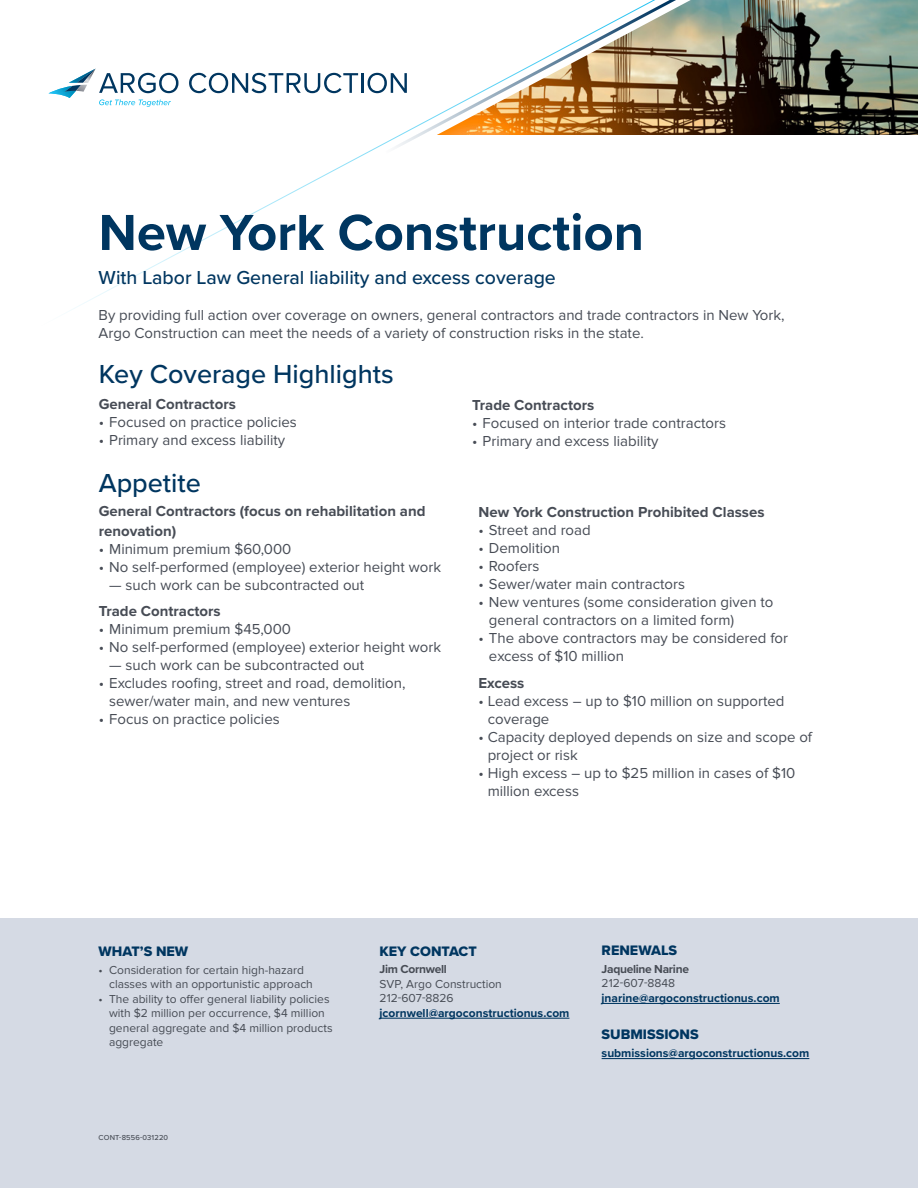
<style>
.page{position:relative;width:918px;height:1188px;background:#fff}
.page>*{position:absolute;margin:0;border:0;box-sizing:border-box;transform-origin:0 0}
.t1{font:700 52.5px "Proxima Nova";color:#003660}
.t2{font:500 27px "Proxima Nova";color:#003660}
.t3{font:500 19.5px "Proxima Nova";color:#003660}
.t4{font:15px/18px "Proxima Nova";color:#474c55}
.t5{font:700 15px/19.5px "Proxima Nova";color:#474c55}
.t6{font:14.25px "Proxima Nova Extrabld";color:#003660}
.t7{font:12px/14.4px "Proxima Nova";color:#474c55}
.t8{font:700 12px "Proxima Nova";color:#003660}
.t9{font:700 12px "Proxima Nova";letter-spacing:-.025em;color:#474c55}
.t10{font:500 7.5px "Proxima Nova";letter-spacing:.02em;color:#474c55}
</style>
<div class="page">
<svg style="left:761px;top:0;width:157px;height:135px;background:#626d60"></svg>
<svg style="left:68px;top:0;width:693px;height:312px"></svg>
<svg style="left:189px;top:73px;width:169px;height:20px"></svg>
<hr style="left:361px;top:73px;width:3px;height:20px;background:#003660">
<svg style="left:368px;top:73px;width:39px;height:20px"></svg>
<svg style="left:48px;top:69px;width:130px;height:38px"></svg>
<div style="left:0;top:918px;width:918px;height:270px;background:#d5dae4"></div>
<hr style="left:380px;top:1018px;width:189px;height:1px;background:#003660">
<hr style="left:602px;top:1003px;width:178px;height:1px;background:#003660">
<hr style="left:602px;top:1058px;width:207px;height:1px;background:#003660">
<h1 class="t1" style="left:99px;top:193px;width:547px">New York Construction</h1>
<h3 class="t3" style="left:99px;top:263px;width:459px">With Labor Law General liability and excess coverage</h3>
<p class="t4" style="left:99px;top:306px;width:688px">By providing full action over coverage on owners, general contractors and trade contractors in New York,<br>Argo Construction can meet the needs of a variety of construction risks in the state.</p>
<h2 class="t2" style="left:99px;top:354px;width:297px">Key Coverage Highlights</h2>
<p class="t5" style="left:99px;top:394px;width:139px">General Contractors</p>
<p class="t4" style="left:99px;top:413px;width:200px">• Focused on practice policies</p>
<p class="t4" style="left:99px;top:431px;width:188px">• Primary and excess liability</p>
<h2 class="t2" style="left:99px;top:462px;width:104px">Appetite</h2>
<p class="t5" style="left:99px;top:501px;width:328px">General Contractors (focus on rehabilitation and renovation)</p>
<p class="t4" style="left:99px;top:540px;width:194px">• Minimum premium $60,000</p>
<p class="t4" style="left:99px;top:558px;width:344px">• No self-performed (employee) exterior height work</p>
<p class="t4" style="left:109px;top:576px;width:257px">— such work can be subcontracted out</p>
<p class="t5" style="left:99px;top:601px;width:124px">Trade Contractors</p>
<p class="t4" style="left:99px;top:620px;width:194px">• Minimum premium $45,000</p>
<p class="t4" style="left:99px;top:638px;width:344px">• No self-performed (employee) exterior height work</p>
<p class="t4" style="left:109px;top:656px;width:257px">— such work can be subcontracted out</p>
<p class="t4" style="left:109px;top:674px;width:298px;text-indent:-10px">• Excludes roofing, street and road, demolition, sewer/water main, and new ventures</p>
<p class="t4" style="left:99px;top:710px;width:183px">• Focus on practice policies</p>
<p class="t5" style="left:472px;top:395px;width:124px">Trade Contractors</p>
<p class="t4" style="left:472px;top:414px;width:255px">• Focused on interior trade contractors</p>
<p class="t4" style="left:472px;top:432px;width:188px">• Primary and excess liability</p>
<p class="t5" style="left:478px;top:502px;width:288px">New York Construction Prohibited Classes</p>
<p class="t4" style="left:478px;top:522px;width:114px">• Street and road</p>
<p class="t4" style="left:478px;top:540px;width:83px">• Demolition</p>
<p class="t4" style="left:478px;top:558px;width:62px">• Roofers</p>
<p class="t4" style="left:478px;top:576px;width:208px">• Sewer/water main contractors</p>
<p class="t4" style="left:489px;top:594px;width:286px;text-indent:-10px">• New ventures (some consideration given to general contractors on a limited form)</p>
<p class="t4" style="left:489px;top:630px;width:301px;text-indent:-10px">• The above contractors may be considered for excess of $10 million</p>
<p class="t5" style="left:478px;top:673px;width:48px">Excess</p>
<p class="t4" style="left:488px;top:692px;width:298px;text-indent:-9px">• Lead excess – up to $10 million on supported coverage</p>
<p class="t4" style="left:488px;top:728px;width:326px;text-indent:-9px">• Capacity deployed depends on size and scope of project or risk</p>
<p class="t4" style="left:488px;top:764px;width:309px;text-indent:-9px">• High excess – up to $25 million in cases of $10 million excess</p>
<p class="t6" style="left:99px;top:940px;width:91px">WHAT’S NEW</p>
<p class="t7" style="left:109px;top:963px;width:205px;text-indent:-10px">• Consideration for certain high-hazard classes with an opportunistic approach</p>
<p class="t7" style="left:109px;top:992px;width:225px;text-indent:-10px">• The ability to offer general liability policies with $2 million per occurrence, $4 million general aggregate and $4 million products aggregate</p>
<p class="t10" style="left:99px;top:1132px;width:71px">CONT-8556-031220</p>
<p class="t6" style="left:380px;top:940px;width:99px">KEY CONTACT</p>
<p class="t9" style="left:380px;top:960px;width:69px">Jim Cornwell</p>
<p class="t7" style="left:380px;top:977px;width:124px">SVP, Argo Construction<br>212-607-8826</p>
<p class="t8" style="left:380px;top:1004px;width:191px">jcornwell@argoconstructionus.com</p>
<p class="t6" style="left:602px;top:940px;width:77px">RENEWALS</p>
<p class="t9" style="left:602px;top:960px;width:89px">Jaqueline Narine</p>
<p class="t7" style="left:602px;top:976px;width:75px">212-607-8848</p>
<p class="t8" style="left:602px;top:989px;width:180px">jnarine@argoconstructionus.com</p>
<p class="t6" style="left:602px;top:1024px;width:99px">SUBMISSIONS</p>
<p class="t8" style="left:602px;top:1044px;width:209px">submissions@argoconstructionus.com</p>
</div>
